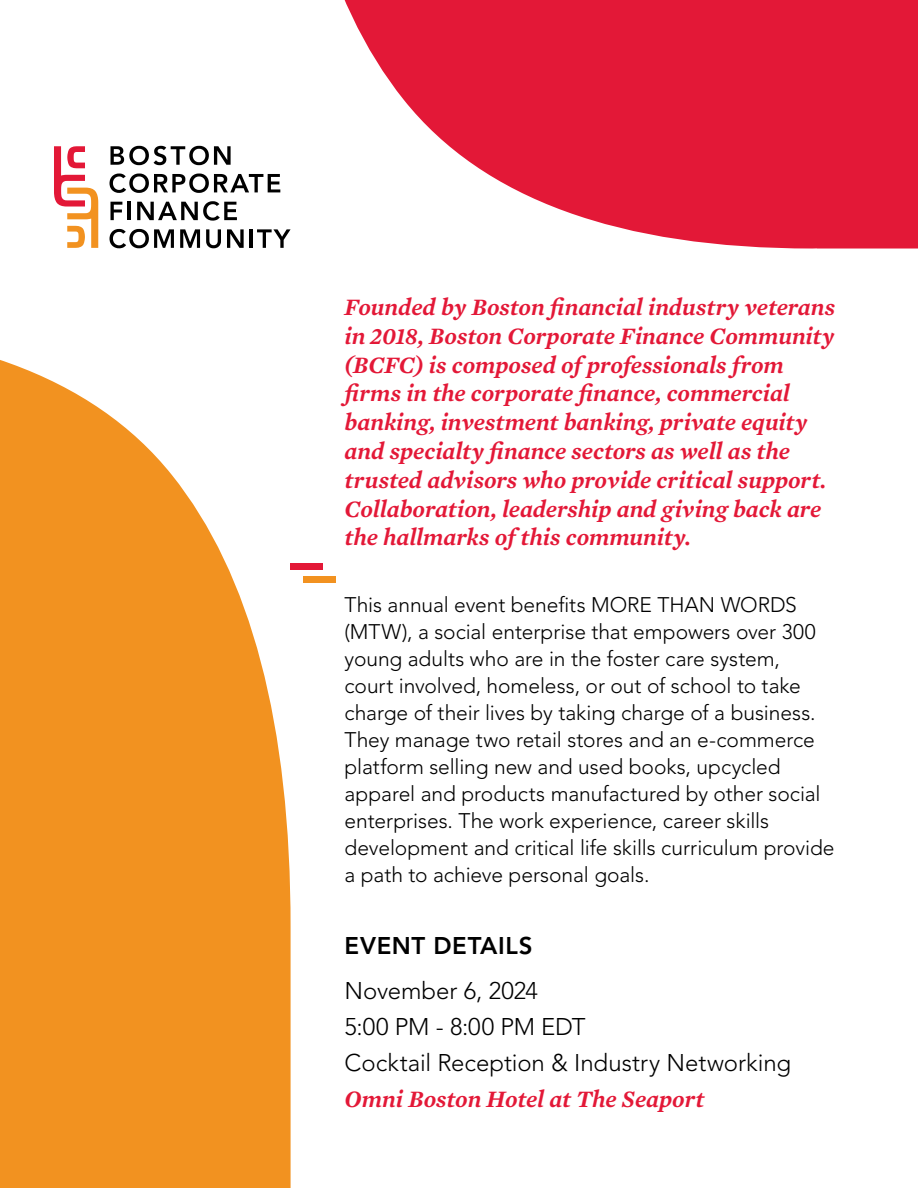
<style>
.page{position:relative;width:918px;height:1188px;background:#fff}
.page>*{position:absolute;margin:0;border:0;box-sizing:border-box;transform-origin:0 0}
.t1{font:italic 600 24px/28.8px "Mercury Text G1";letter-spacing:-.005em;color:#e31837}
.t2{font:300 24px/36px "Avenir LT Pro";letter-spacing:-.005em;color:#000}
.t3{font:800 24px "Avenir LT Pro";letter-spacing:.025em;color:#000}
.t4{font:300 21px/27px "Avenir LT Pro";letter-spacing:-.005em;color:#000}
</style>
<div class="page">
<svg style="left:0;top:360px;width:291px;height:828px;fill:#f29220"></svg>
<svg style="left:344px;top:0;width:574px;height:249px;fill:#e31837"></svg>
<svg style="left:111px;top:146px;width:120px;height:19px"></svg>
<svg style="left:110px;top:173px;width:170px;height:20px"></svg>
<svg style="left:111px;top:202px;width:11px;height:18px"></svg>
<hr style="left:128px;top:202px;width:3px;height:18px;background:#000">
<svg style="left:137px;top:201px;width:100px;height:20px"></svg>
<svg style="left:110px;top:229px;width:64px;height:19px"></svg>
<svg style="left:180px;top:229px;width:20px;height:19px"></svg>
<svg style="left:206px;top:229px;width:15px;height:19px"></svg>
<svg style="left:227px;top:229px;width:17px;height:19px"></svg>
<hr style="left:250px;top:229px;width:3px;height:19px;background:#000">
<svg style="left:257px;top:229px;width:34px;height:19px"></svg>
<svg style="left:54px;top:146px;width:44px;height:102px"></svg>
<div style="left:304px;top:576px;width:32px;height:7px;background:#f29220"></div>
<div style="left:291px;top:564px;width:32px;height:6px;background:#e31837"></div>
<p class="t1" style="left:345px;top:291px;width:492px">Founded by Boston financial industry veterans in 2018, Boston Corporate Finance Community (BCFC) is composed of professionals from firms in the corporate finance, commercial banking, investment banking, private equity and specialty finance sectors as well as the trusted advisors who provide critical support.<br>Collaboration, leadership and giving back are the hallmarks of this community.</p>
<p class="t4" style="left:345px;top:591px;width:492px">This annual event benefits MORE THAN WORDS (MTW), a social enterprise that empowers over 300 young adults who are in the foster care system,<br>court involved, homeless, or out of school to take charge of their lives by taking charge of a business.<br>They manage two retail stores and an e-commerce platform selling new and used books, upcycled apparel and products manufactured by other social enterprises. The work experience, career skills development and critical life skills curriculum provide a path to achieve personal goals.</p>
<p class="t3" style="left:345px;top:931px;width:190px">EVENT DETAILS</p>
<p class="t2" style="left:345px;top:973px;width:448px">November 6, 2024<br>5:00 PM - 8:00 PM EDT<br>Cocktail Reception &amp; Industry Networking</p>
<p class="t1" style="left:345px;top:1083px;width:361px">Omni Boston Hotel at The Seaport</p>
</div>
